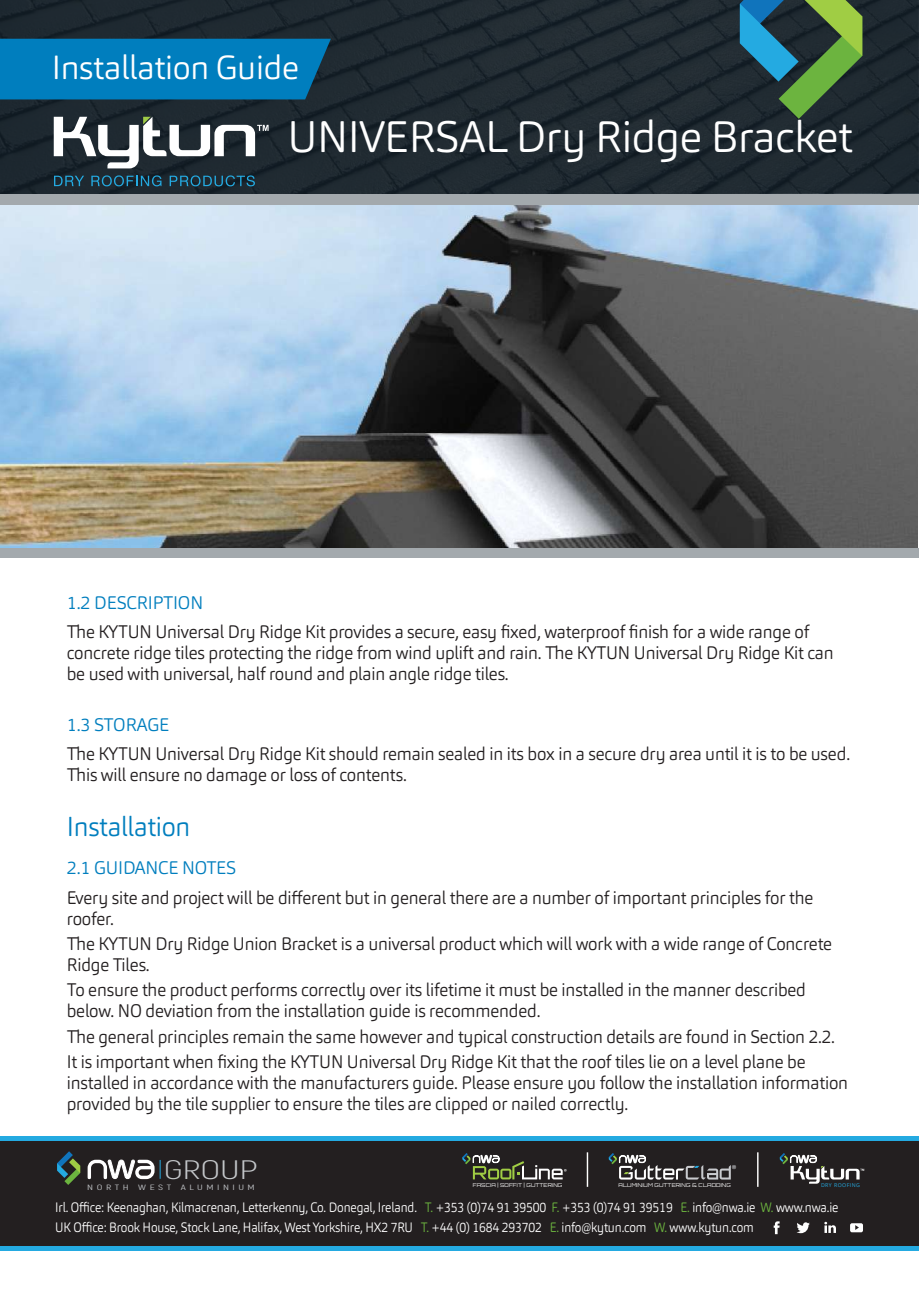
<style>
.page{position:relative;width:919px;height:1289px;background:#fff}
.page>*{position:absolute;margin:0;border:0;box-sizing:border-box;transform-origin:0 0}
.t1{font:300 43.5px "Carnas";letter-spacing:-.01em;color:#fff}
.t2{font:300 33px "Carnas";letter-spacing:-.01em;color:#fff}
.t3{font:300 27px "Carnas";letter-spacing:-.01em;color:#007ebe;scale:.96 1}
.t4{font:300 26.7px "Akrobat";letter-spacing:-.005em;color:#c4c7ca;scale:1.45 1}
.t5{font:300 18px/21px "Carnas";letter-spacing:-.01em;color:#231f20;scale:.96 1}
.t6{font:300 18px "Carnas";letter-spacing:-.01em;color:#007ebe}
.t7{font:300 13.5px/19.6px "Carnas";letter-spacing:-.01em;color:#fff;scale:.9 1}
.t8{font:7.65px "Akrobat";letter-spacing:.32em;color:#c4c7ca;scale:1.44 1}
.t9{font:300 5.25px "Orbitron";letter-spacing:.02em;color:#fff}
.t10{font:5.25px "Open Sans";letter-spacing:.08em;color:#24aae1}
.s1{color:#6cb43f}
</style>
<div class="page">
<img style="left:0;top:205px;width:917px;height:342px">
<div style="left:0;top:547px;width:918px;height:10px;background:#a3a9ad"></div>
<svg style="left:0;top:0;width:918px;height:194px;background:#1e2830"></svg>
<div style="left:0;top:194px;width:918px;height:11px;background:#a3a9ad"></div>
<div style="left:0;top:39px;width:331px;height:60px;background:#007ebe"></div>
<svg style="left:739px;top:0;width:123px;height:119px;background:#386450"></svg>
<svg style="left:54px;top:117px;width:214px;height:51px"></svg>
<svg style="left:54px;top:176px;width:30px;height:10px"></svg>
<svg style="left:91px;top:175px;width:70px;height:11px"></svg>
<svg style="left:170px;top:175px;width:85px;height:11px"></svg>
<div style="left:0;top:1139px;width:918px;height:109px;background:#231f20"></div>
<hr style="left:0;top:1246px;width:918px;height:4px;background:#24aae1">
<svg style="left:773px;top:1221px;width:6px;height:13px"></svg>
<svg style="left:824px;top:1221px;width:11px;height:11px"></svg>
<svg style="left:850px;top:1223px;width:12px;height:9px"></svg>
<svg style="left:796px;top:1222px;width:13px;height:11px"></svg>
<div style="left:0;top:1135px;width:918px;height:5px;background:#24aae1"></div>
<hr style="left:586px;top:1152px;width:2px;height:34px;background:#fff">
<hr style="left:757px;top:1152px;width:1px;height:34px;background:#fff">
<svg style="left:608px;top:1153px;width:128px;height:26px"></svg>
<svg style="left:462px;top:1153px;width:104px;height:26px"></svg>
<svg style="left:779px;top:1153px;width:85px;height:30px"></svg>
<svg style="left:87px;top:1159px;width:74px;height:21px"></svg>
<svg style="left:57px;top:1151px;width:23px;height:33px"></svg>
<h2 class="t2" style="left:52px;top:46px;width:249px">Installation Guide</h2>
<h1 class="t1" style="left:287px;top:110px;width:566px">UNIVERSAL Dry Ridge Bracket</h1>
<p class="t6" style="left:67px;top:591px;width:138px">1.2 DESCRIPTION</p>
<p class="t5" style="left:67px;top:621px;width:800px">The KYTUN Universal Dry Ridge Kit provides a secure, easy fixed, waterproof finish for a wide range of concrete ridge tiles protecting the ridge from wind uplift and rain. The KYTUN Universal Dry Ridge Kit can be used with universal, half round and plain angle ridge tiles.</p>
<p class="t6" style="left:67px;top:713px;width:104px">1.3 STORAGE</p>
<p class="t5" style="left:67px;top:743px;width:817px">The KYTUN Universal Dry Ridge Kit should remain sealed in its box in a secure dry area until it is to be used.<br>This will ensure no damage or loss of contents.</p>
<h3 class="t3" style="left:67px;top:809px;width:130px">Installation</h3>
<p class="t6" style="left:67px;top:856px;width:171px">2.1 GUIDANCE NOTES</p>
<p class="t5" style="left:67px;top:886px;width:779px">Every site and project will be different but in general there are a number of important principles for the roofer.</p>
<p class="t5" style="left:67px;top:933px;width:798px">The KYTUN Dry Ridge Union Bracket is a universal product which will work with a wide range of Concrete<br>Ridge Tiles.</p>
<p class="t5" style="left:67px;top:979px;width:771px">To ensure the product performs correctly over its lifetime it must be installed in the manner described below. NO deviation from the installation guide is recommended.</p>
<p class="t5" style="left:67px;top:1023px;width:801px;line-height:25.2px">The general principles remain the same however and typical construction details are found in Section 2.2.<br>It is important when fixing the KYTUN Universal Dry Ridge Kit that the roof tiles lie on a level plane be</p>
<p class="t5" style="left:67px;top:1071px;width:815px">installed in accordance with the manufacturers guide. Please ensure you follow the installation information provided by the tile supplier to ensure the tiles are clipped or nailed correctly.</p>
<h3 class="t4" style="left:164px;top:1153px;width:66px">GROUP</h3>
<p class="t8" style="left:87px;top:1182px;width:30px">NORTH</p>
<p class="t8" style="left:138px;top:1182px;width:24px">WEST</p>
<p class="t8" style="left:181px;top:1182px;width:53px">ALUMINIUM</p>
<p class="t9" style="left:473px;top:1181px;width:91px">FASCIA | SOFFIT | GUTTERING</p>
<p class="t9" style="left:618px;top:1181px;width:114px">ALUMINIUM GUTTERING &amp; CLADDING</p>
<p class="t10" style="left:821px;top:1181px;width:40px">DRY ROOFING</p>
<p class="t7" style="left:55px;top:1197px;width:871px">Irl. Office: Keenaghan, Kilmacrenan, Letterkenny, Co. Donegal, Ireland. <span class="s1">T.</span> +353 (0)74 91 39500 <span class="s1">F.</span> +353 (0)74 91 39519 <span class="s1">E.</span> info@nwa.ie <span class="s1">W.</span> www.nwa.ie<br>UK Office: Brook House, Stock Lane, Halifax, West Yorkshire, HX2 7RU <span class="s1">T.</span> +44 (0) 1684 293702 <span class="s1">E.</span> info@kytun.com <span class="s1">W.</span> www.kytun.com</p>
</div>
